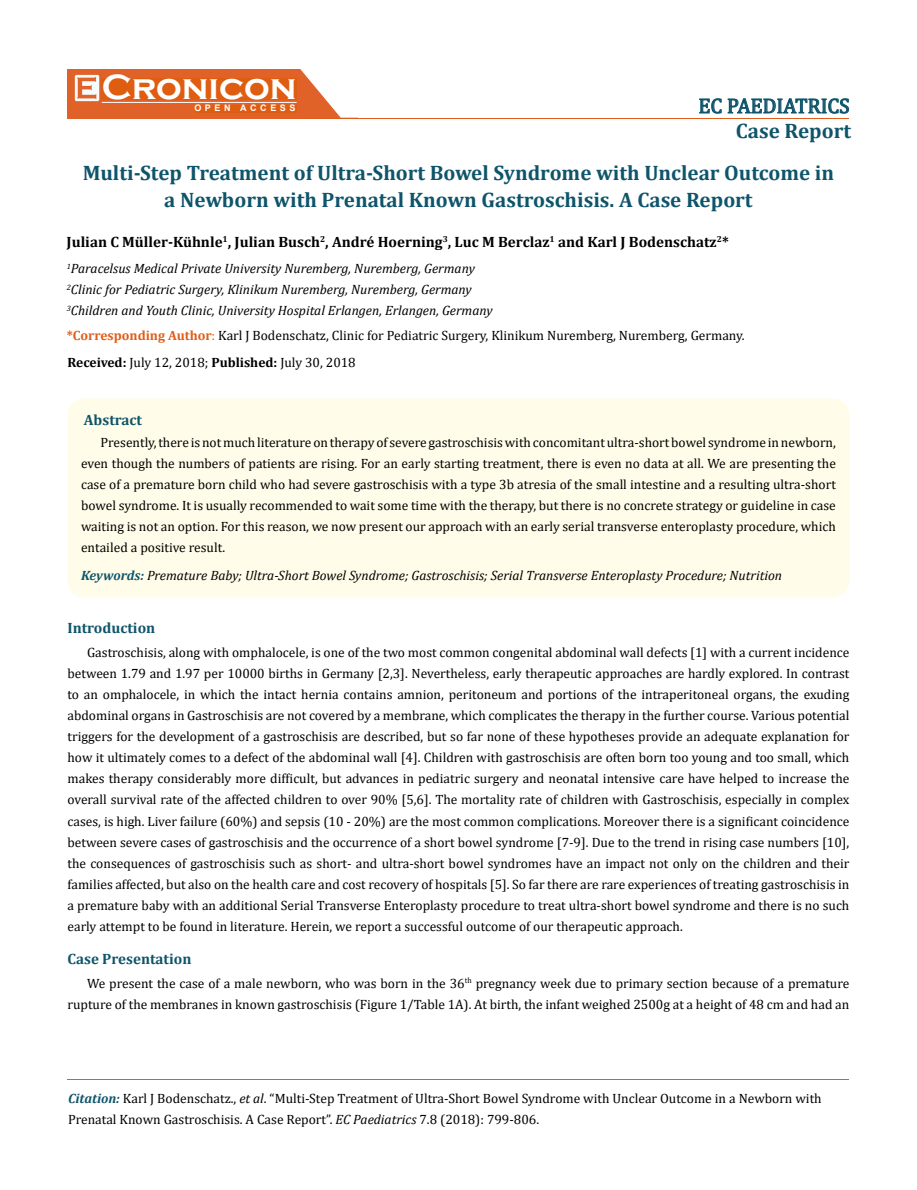
<style>
.page{position:relative;width:917px;height:1190px;background:#fff}
.page>*{position:absolute;margin:0;border:0;box-sizing:border-box;transform-origin:0 0}
.t1{font:700 36px "Copperplate Gothic";color:#fff}
.t2{font:700 21px/41.7px "Cambria";color:#0e546a}
.t3{font:21px "Cambria";color:#0e546a}
.t4{font:700 15px "Cambria";color:#000}
.t5{font:700 15px "Cambria";color:#0e546a}
.t6{font:13.5px/21px "Cambria";color:#000;text-align:justify}
.t7{font:italic 13.5px/21px "Cambria";color:#000}
.t8{font:700 9px "Arial";letter-spacing:.4em;color:#fff}
.s1{font-weight:700;color:#e05d1a}
.s2{color:#e05d1a}
.s3{font-weight:700}
.s4{font-weight:700;color:#0e546a}
.s5{font-weight:700;font-style:italic;color:#0e546a}
.s6{font-style:italic}
</style>
<div class="page">
<div style="left:67px;top:70px;width:290px;height:49px;background:#e06228"></div>
<svg style="left:300px;top:69px;width:58px;height:49px"></svg>
<img style="left:75px;top:75px;width:24px;height:26px">
<div style="left:102px;top:79px;width:195px;height:21px;background:#df5d11"></div>
<div style="left:194px;top:105px;width:103px;height:7px;background:#df5d11"></div>
<svg style="left:699px;top:98px;width:150px;height:16px"></svg>
<hr style="left:102px;top:102px;width:194px;height:1px;background:#fff">
<hr style="left:279px;top:118px;width:569px;height:1px;background:#e05d1a">
<div style="left:67px;top:398px;width:782px;height:199px;background:#fffde9;border-radius:18px"></div>
<h1 class="t1" style="left:102px;top:68px;width:196px">Cronicon</h1>
<p class="t8" style="left:194px;top:102px;width:103px">OPEN ACCESS</p>
<h2 class="t3" style="left:698px;top:93px;width:153px">EC PAEDIATRICS</h2>
<h2 class="t2" style="left:83px;top:109px;width:770px;text-indent:653px">Case Report<br>Multi-Step Treatment of Ultra-Short Bowel Syndrome with Unclear Outcome in</h2>
<h2 class="t2" style="left:164px;top:178px;width:590px">a Newborn with Prenatal Known Gastroschisis. A Case Report</h2>
<p class="t4" style="left:67px;top:231px;width:663px">Julian C Müller-Kühnle<sup>1</sup>, Julian Busch<sup>2</sup>, André Hoerning<sup>3</sup>, Luc M Berclaz<sup>1</sup> and Karl J Bodenschatz<sup>2</sup>*</p>
<p class="t7" style="left:67px;top:257px;width:427px"><sup>1</sup>Paracelsus Medical Private University Nuremberg, Nuremberg, Germany<br><sup>2</sup>Clinic for Pediatric Surgery, Klinikum Nuremberg, Nuremberg, Germany<br><sup>3</sup>Children and Youth Clinic, University Hospital Erlangen, Erlangen, Germany</p>
<p class="t6" style="left:67px;top:324px;width:679px"><span class="s1">*Corresponding Author</span><span class="s2">:</span> Karl J Bodenschatz, Clinic for Pediatric Surgery, Klinikum Nuremberg, Nuremberg, Germany.</p>
<p class="t6" style="left:67px;top:352px;width:290px"><span class="s3">Received:</span> July 12, 2018; <span class="s3">Published:</span> July 30, 2018</p>
<p class="t5" style="left:84px;top:409px;width:60px">Abstract</p>
<p class="t6" style="left:81px;top:432px;width:756px;text-indent:19px">Presently, there is not much literature on therapy of severe gastroschisis with concomitant ultra-short bowel syndrome in newborn, even though the numbers of patients are rising. For an early starting treatment, there is even no data at all. We are presenting the case of a premature born child who had severe gastroschisis with a type 3b atresia of the small intestine and a resulting ultra-short bowel syndrome. It is usually recommended to wait some time with the therapy, but there is no concrete strategy or guideline in case waiting is not an option. For this reason, we now present our approach with an early serial transverse enteroplasty procedure, which entailed a positive result.</p>
<p class="t7" style="left:81px;top:564px;width:702px"><span class="s4">Keywords:</span> Premature Baby; Ultra-Short Bowel Syndrome; Gastroschisis; Serial Transverse Enteroplasty Procedure; Nutrition</p>
<p class="t5" style="left:67px;top:617px;width:89px">Introduction</p>
<p class="t6" style="left:67px;top:642px;width:783px;text-indent:19px">Gastroschisis, along with omphalocele, is one of the two most common congenital abdominal wall defects [1] with a current incidence between 1.79 and 1.97 per 10000 births in Germany [2,3]. Nevertheless, early therapeutic approaches are hardly explored. In contrast to an omphalocele, in which the intact hernia contains amnion, peritoneum and portions of the intraperitoneal organs, the exuding abdominal organs in Gastroschisis are not covered by a membrane, which complicates the therapy in the further course. Various potential triggers for the development of a gastroschisis are described, but so far none of these hypotheses provide an adequate explanation for how it ultimately comes to a defect of the abdominal wall [4]. Children with gastroschisis are often born too young and too small, which makes therapy considerably more difficult, but advances in pediatric surgery and neonatal intensive care have helped to increase the overall survival rate of the affected children to over 90% [5,6]. The mortality rate of children with Gastroschisis, especially in complex cases, is high. Liver failure (60%) and sepsis (10 - 20%) are the most common complications. Moreover there is a significant coincidence between severe cases of gastroschisis and the occurrence of a short bowel syndrome [7-9]. Due to the trend in rising case numbers [10], the consequences of gastroschisis such as short- and ultra-short bowel syndromes have an impact not only on the children and their families affected, but also on the health care and cost recovery of hospitals [5]. So far there are rare experiences of treating gastroschisis in a premature baby with an additional Serial Transverse Enteroplasty procedure to treat ultra-short bowel syndrome and there is no such early attempt to be found in literature. Herein, we report a successful outcome of our therapeutic approach.</p>
<p class="t5" style="left:67px;top:947px;width:125px">Case Presentation</p>
<p class="t6" style="left:67px;top:972px;width:783px;text-align:right">We present the case of a male newborn, who was born in the 36<sup>th</sup> pregnancy week due to primary section because of a premature rupture of the membranes in known gastroschisis (Figure 1/Table 1A). At birth, the infant weighed 2500g at a height of 48 cm and had an</p>
<p class="t6" style="left:68px;top:1087px;width:755px"><span class="s5">Citation:</span> Karl J Bodenschatz., <span class="s6">et al</span>. “Multi-Step Treatment of Ultra-Short Bowel Syndrome with Unclear Outcome in a Newborn with<br>Prenatal Known Gastroschisis. A Case Report”. <span class="s6">EC Paediatrics</span> 7.8 (2018): 799-806.</p>
</div>
